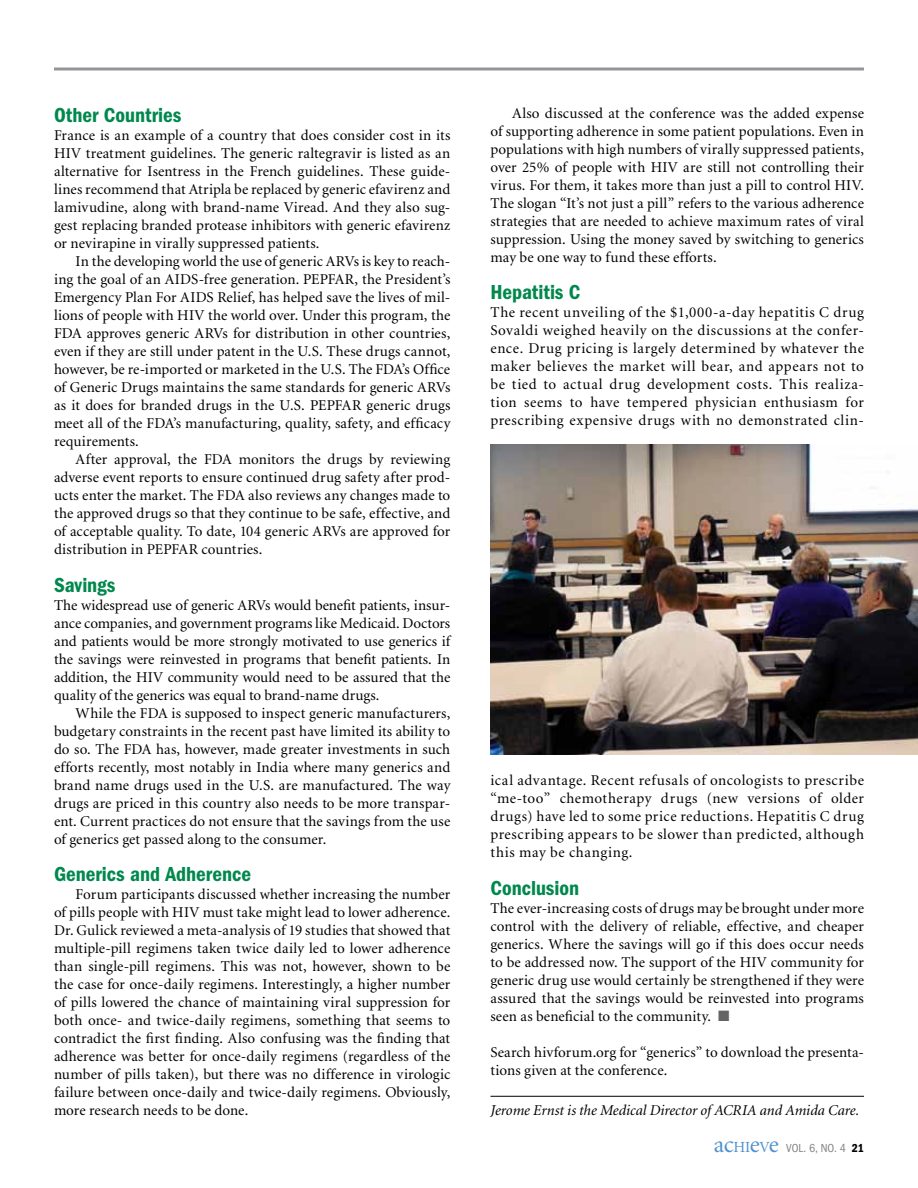
<style>
.page{position:relative;width:918px;height:1188px;background:#fff}
.page>*{position:absolute;margin:0;border:0;box-sizing:border-box;transform-origin:0 0}
.t1{font:600 condensed 21px "Franklin Gothic";color:#01884d}
.t2{font:15px/18px "Minion";letter-spacing:.01em;color:#000;text-align:justify}
.t3{font:italic 15px "Minion";color:#000}
.t4{font:condensed 12px "Franklin Gothic";color:#808285}
.s1{color:#636466}
.s2{font-family:"Minion";font-stretch:normal;font-size:24px;color:#5091cd}
.s3{font-family:"Minion";font-stretch:normal;font-size:15.45px;color:#5091cd}
.s4{font-weight:600;color:#000}
</style>
<div class="page">
<hr style="left:490px;top:1096px;width:374px;height:1px;background:#000">
<hr style="left:54px;top:68px;width:810px;height:2px;background:#939598">
<img style="left:490px;top:444px;width:428px;height:311px">
<h1 class="t1" style="left:54px;top:103px;width:129px">Other Countries</h1>
<p class="t2" style="left:54px;top:127px;width:398px">France is an example of a country that does consider cost in its HIV treatment guidelines. The generic raltegravir is listed as an alternative for Isentress in the French guidelines. These guide&shy;lines recommend that Atripla be replaced by generic efavirenz and lamivudine, along with brand-name Viread. And they also sug&shy;gest replacing branded protease inhibitors with generic efavirenz or nevirapine in virally suppressed patients.</p>
<p class="t2" style="left:54px;top:253px;width:398px;text-indent:22px">In the developing world the use of generic ARVs is key to reach&shy;ing the goal of an AIDS-free generation. PEPFAR, the President’s Emergency Plan For AIDS Relief, has helped save the lives of mil&shy;lions of people with HIV the world over. Under this program, the FDA approves generic ARVs for distribution in other countries, even if they are still under patent in the U.S. These drugs cannot, however, be re-imported or marketed in the U.S. The FDA’s Office of Generic Drugs maintains the same standards for generic ARVs as it does for branded drugs in the U.S. PEPFAR generic drugs meet all of the FDA’s manufacturing, quality, safety, and efficacy requirements.</p>
<p class="t2" style="left:54px;top:451px;width:398px;text-indent:22px">After approval, the FDA monitors the drugs by reviewing adverse event reports to ensure continued drug safety after prod&shy;ucts enter the market. The FDA also reviews any changes made to the approved drugs so that they continue to be safe, effective, and of acceptable quality. To date, 104 generic ARVs are approved for distribution in PEPFAR countries.</p>
<h1 class="t1" style="left:54px;top:573px;width:63px">Savings</h1>
<p class="t2" style="left:54px;top:597px;width:398px">The widespread use of generic ARVs would benefit patients, insur&shy;ance companies, and government programs like Medicaid. Doctors and patients would be more strongly motivated to use generics if the savings were reinvested in programs that benefit patients. In addition, the HIV community would need to be assured that the quality of the generics was equal to brand-name drugs.</p>
<p class="t2" style="left:54px;top:705px;width:398px;text-indent:22px">While the FDA is supposed to inspect generic manufacturers, budgetary constraints in the recent past have limited its ability to do so. The FDA has, however, made greater investments in such efforts recently, most notably in India where many generics and brand name drugs used in the U.S. are manufactured. The way drugs are priced in this country also needs to be more transpar&shy;ent. Current practices do not ensure that the savings from the use of generics get passed along to the consumer.</p>
<h1 class="t1" style="left:54px;top:862px;width:199px">Generics and Adherence</h1>
<p class="t2" style="left:54px;top:886px;width:398px;text-indent:22px">Forum participants discussed whether increasing the number of pills people with HIV must take might lead to lower adherence.<br>Dr. Gulick reviewed a meta-analysis of 19 studies that showed that multiple-pill regimens taken twice daily led to lower adherence than single-pill regimens. This was not, however, shown to be the case for once-daily regimens. Interestingly, a higher number of pills lowered the chance of maintaining viral suppression for both once- and twice-daily regimens, something that seems to contradict the first finding. Also confusing was the finding that adherence was better for once-daily regimens (regardless of the number of pills taken), but there was no difference in virologic failure between once-daily and twice-daily regimens. Obviously, more research needs to be done.</p>
<p class="t2" style="left:490px;top:105px;width:375px;text-indent:22px">Also discussed at the conference was the added expense of supporting adherence in some patient populations. Even in populations with high numbers of virally suppressed patients, over 25% of people with HIV are still not controlling their virus. For them, it takes more than just a pill to control HIV.<br>The slogan “It’s not just a pill” refers to the various adherence strategies that are needed to achieve maximum rates of viral suppression. Using the money saved by switching to generics may be one way to fund these efforts.</p>
<h1 class="t1" style="left:490px;top:280px;width:91px">Hepatitis C</h1>
<p class="t2" style="left:490px;top:304px;width:375px">The recent unveiling of the $1,000-a-day hepatitis C drug Sovaldi weighed heavily on the discussions at the confer&shy;ence. Drug pricing is largely determined by whatever the maker believes the market will bear, and appears not to be tied to actual drug development costs. This realiza&shy;tion seems to have tempered physician enthusiasm for prescribing expensive drugs with no demonstrated clin-</p>
<p class="t2" style="left:490px;top:772px;width:375px">ical advantage. Recent refusals of oncologists to prescribe “me-too” chemotherapy drugs (new versions of older drugs) have led to some price reductions. Hepatitis C drug prescribing appears to be slower than predicted, although this may be changing.</p>
<h1 class="t1" style="left:490px;top:876px;width:90px">Conclusion</h1>
<p class="t2" style="left:490px;top:900px;width:375px">The ever-increasing costs of drugs may be brought under more control with the delivery of reliable, effective, and cheaper generics. Where the savings will go if this does occur needs to be addressed now. The support of the HIV community for generic drug use would certainly be strengthened if they were assured that the savings would be reinvested into programs seen as beneficial to the community. <span class="s1">■</span></p>
<p class="t2" style="left:490px;top:1044px;width:375px">Search hivforum.org for “generics” to download the presenta&shy;tions given at the conference.</p>
<p class="t3" style="left:490px;top:1102px;width:371px">Jerome Ernst is the Medical Director of ACRIA and Amida Care.</p>
<p class="t4" style="left:714px;top:1141px;width:152px"><span class="s2">ac</span><span class="s3">HI</span><span class="s2">e</span><span class="s3">V</span><span class="s2">e</span> VOL. 6, NO. 4 <span class="s4">21</span></p>
</div>
